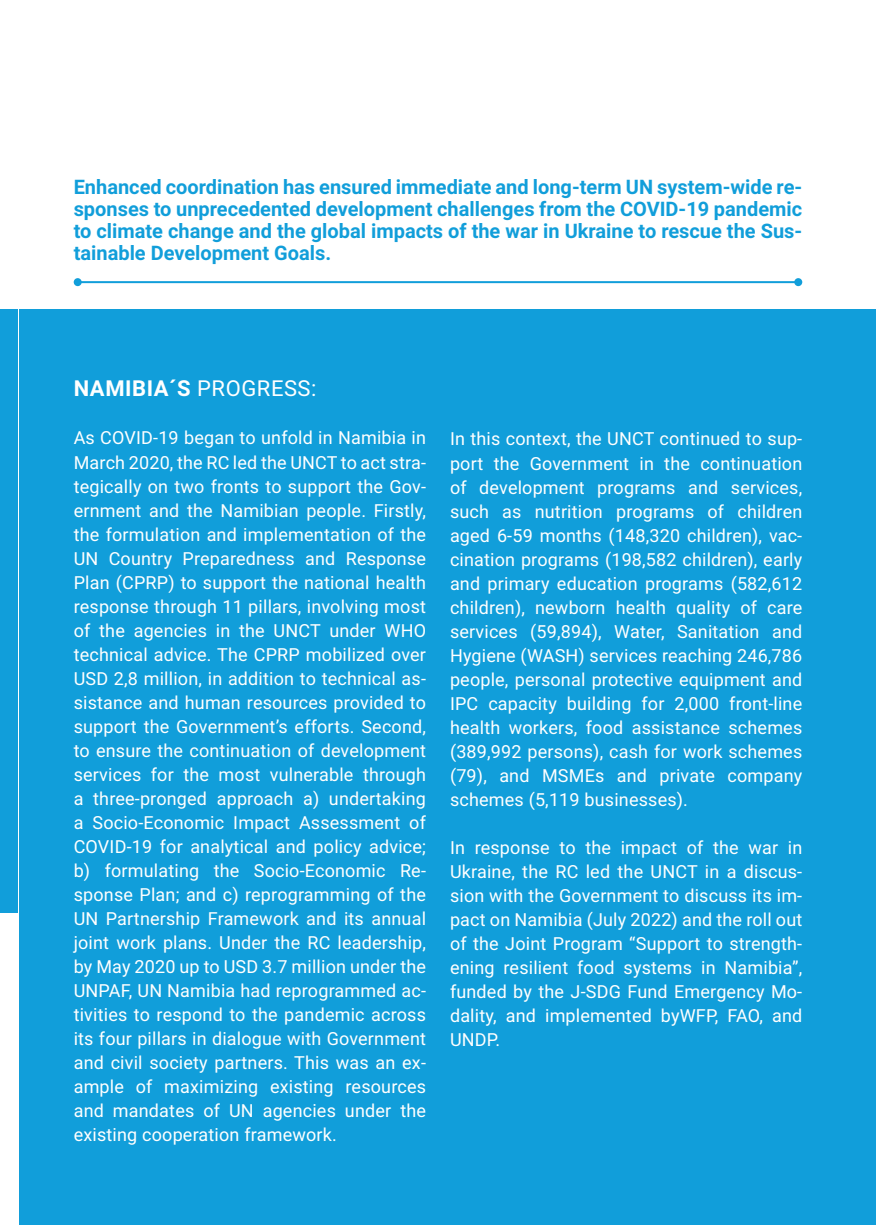
<style>
.page{position:relative;width:876px;height:1225px;background:#fff}
.page>*{position:absolute;margin:0;border:0;box-sizing:border-box;transform-origin:0 0}
.Body_Copy{font:700 22px "Roboto";letter-spacing:.025em;color:#fff}
.Body_Copy-2{font:700 20px/22px "Roboto";color:#119eda;text-align:justify}
.Body_Copy-3{font:18px/24px "Roboto";letter-spacing:.01em;color:#fff;text-align:justify}
.s1{font-weight:400}
</style>
<div class="page">
<div style="left:0;top:309px;width:17px;height:604px;background:#119eda"></div>
<div style="left:19px;top:309px;width:857px;height:916px;background:#119eda"></div>
<hr style="left:78px;top:281px;width:720px;height:2px;background:#119eda">
<div style="left:74px;top:278px;width:8px;height:8px;background:#119eda;border-radius:50%"></div>
<div style="left:794px;top:278px;width:8px;height:8px;background:#119eda;border-radius:50%"></div>
<p class="Body_Copy-2" style="left:74px;top:175px;width:730px">Enhanced coordination has ensured immediate and long-term UN system-wide re&shy;sponses to unprecedented development challenges from the COVID-19 pandemic to climate change and the global impacts of the war in Ukraine to rescue the Sus&shy;tainable Development Goals.</p>
<p class="Body_Copy" style="left:74px;top:373px;width:244px">NAMIBIA´S <span class="s1">PROGRESS:</span></p>
<p class="Body_Copy-3" style="left:74px;top:425px;width:354px">As COVID-19 began to unfold in Namibia in March 2020, the RC led the UNCT to act stra&shy;tegically on two fronts to support the Gov&shy;ernment and the Namibian people. Firstly, the formulation and implementation of the UN Country Preparedness and Response Plan (CPRP) to support the national health response through 11 pillars, involving most of the agencies in the UNCT under WHO technical advice. The CPRP mobilized over USD 2,8 million, in addition to technical as&shy;sistance and human resources provided to support the Government’s efforts. Second, to ensure the continuation of development services for the most vulnerable through a three-pronged approach a) undertaking a Socio-Economic Impact Assessment of COVID-19 for analytical and policy advice; b) formulating the Socio-Economic Re&shy;sponse Plan; and c) reprogramming of the UN Partnership Framework and its annual joint work plans. Under the RC leadership, by May 2020 up to USD 3.7 million under the UNPAF, UN Namibia had reprogrammed ac&shy;tivities to respond to the pandemic across its four pillars in dialogue with Government and civil society partners. This was an ex&shy;ample of maximizing existing resources and mandates of UN agencies under the existing cooperation framework.</p>
<p class="Body_Copy-3" style="left:450px;top:426px;width:354px">In this context, the UNCT continued to sup&shy;port the Government in the continuation of development programs and services, such as nutrition programs of children aged 6-59 months (148,320 children), vac&shy;cination programs (198,582 children), early and primary education programs (582,612 children), newborn health quality of care services (59,894), Water, Sanitation and Hygiene (WASH) services reaching 246,786 people, personal protective equipment and IPC capacity building for 2,000 front-line health workers, food assistance schemes (389,992 persons), cash for work schemes (79), and MSMEs and private company schemes (5,119 businesses).</p>
<p class="Body_Copy-3" style="left:450px;top:834px;width:354px">In response to the impact of the war in Ukraine, the RC led the UNCT in a discus&shy;sion with the Government to discuss its im&shy;pact on Namibia (July 2022) and the roll out of the Joint Program “Support to strength&shy;ening resilient food systems in Namibia”, funded by the J-SDG Fund Emergency Mo&shy;dality, and implemented byWFP, FAO, and UNDP.</p>
</div>
